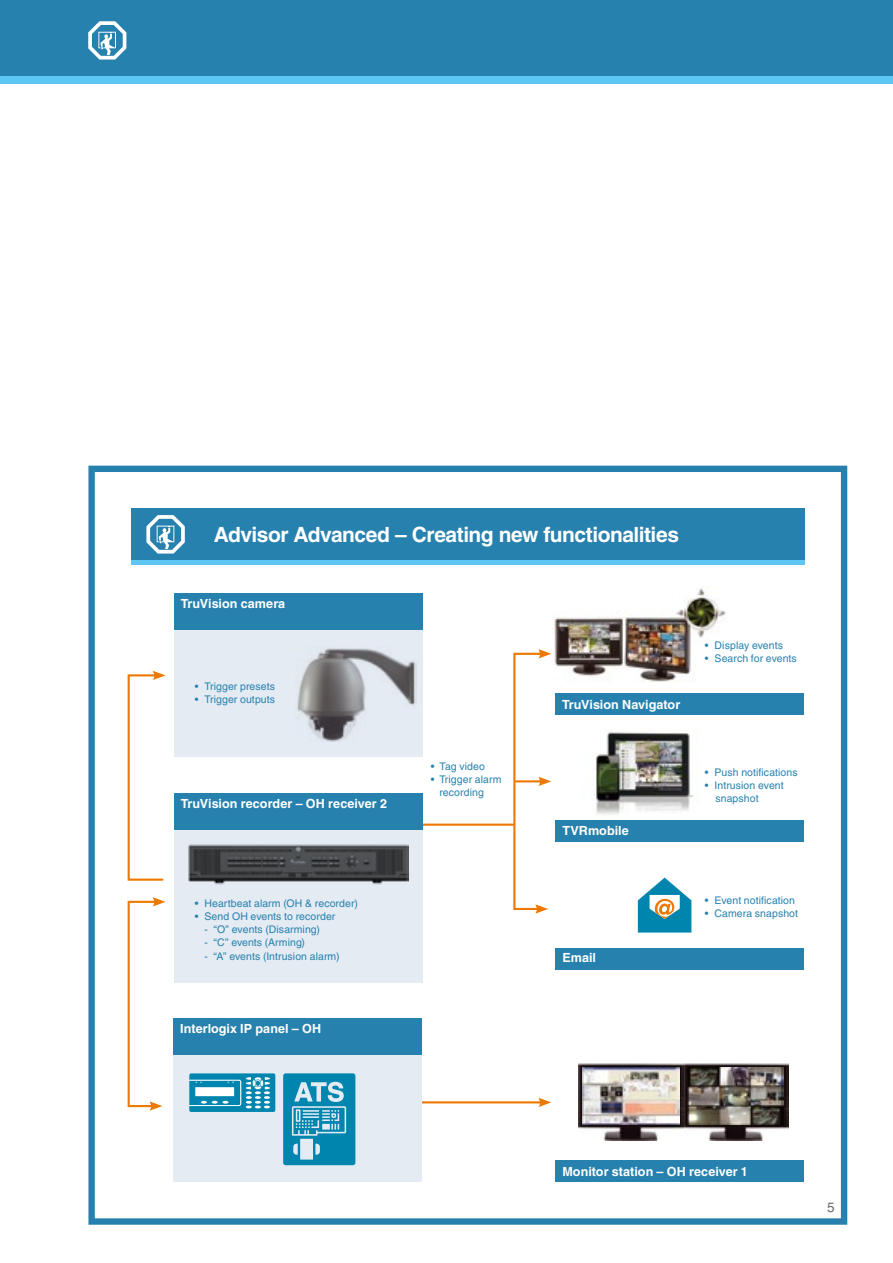
<style>
.page{position:relative;width:893px;height:1263px;background:#fff}
.page>*{position:absolute;margin:0;border:0;box-sizing:border-box;transform-origin:0 0}
.t1{font:700 21px "Helvetica LT Std";letter-spacing:-.025em;color:#fff}
.t2{font:13.5px "Helvetica LT Std";color:#68676c}
.t3{font:700 12.6px "Helvetica LT Std";color:#fff}
.t4{font:10.5px/13.2px "Helvetica LT Std";letter-spacing:.005em;color:#2781ae}
</style>
<div class="page">
<img style="left:580px;top:732px;width:131px;height:89px">
<hr style="left:381px;top:824px;width:133px;height:2px;background:#ee7900">
<div style="left:174px;top:629px;width:249px;height:128px;background:#e4ebf3"></div>
<div style="left:88px;top:466px;width:759px;height:759px;border:6px solid #2781ae"></div>
<div style="left:131px;top:508px;width:674px;height:52px;background:#2781ae"></div>
<div style="left:131px;top:560px;width:674px;height:5px;background:#5ec6f2"></div>
<svg style="left:146px;top:515px;width:39px;height:39px"></svg>
<div style="left:174px;top:593px;width:249px;height:36px;background:#2781ae"></div>
<div style="left:556px;top:1161px;width:248px;height:21px;background:#2781ae"></div>
<div style="left:556px;top:821px;width:248px;height:21px;background:#2781ae"></div>
<div style="left:556px;top:948px;width:248px;height:21px;background:#2781ae"></div>
<div style="left:555px;top:693px;width:249px;height:22px;background:#2781ae"></div>
<div style="left:174px;top:817px;width:249px;height:165px;background:#e4ebf3"></div>
<div style="left:174px;top:793px;width:249px;height:36px;background:#2781ae"></div>
<img style="left:188px;top:844px;width:220px;height:41px">
<img style="left:579px;top:1063px;width:209px;height:78px">
<img style="left:582px;top:1068px;width:98px;height:56px">
<img style="left:687px;top:1068px;width:97px;height:56px">
<svg style="left:638px;top:878px;width:53px;height:54px"></svg>
<svg style="left:127px;top:671px;width:39px;height:210px"></svg>
<svg style="left:127px;top:897px;width:39px;height:214px"></svg>
<svg style="left:512px;top:649px;width:39px;height:265px"></svg>
<img style="left:554px;top:588px;width:172px;height:94px">
<hr style="left:390px;top:1101px;width:152px;height:2px;background:#ee7900">
<svg style="left:538px;top:1098px;width:13px;height:9px"></svg>
<div style="left:174px;top:1042px;width:248px;height:140px;background:#e4ebf3"></div>
<div style="left:174px;top:1018px;width:248px;height:36px;background:#2781ae"></div>
<svg style="left:283px;top:1073px;width:72px;height:92px;background:#349cbe"></svg>
<svg style="left:189px;top:1073px;width:86px;height:39px;background:#41a4c3"></svg>
<img style="left:297px;top:648px;width:120px;height:94px">
<div style="left:0;top:0;width:893px;height:77px;background:#2781ae"></div>
<div style="left:0;top:77px;width:893px;height:7px;background:#5ec6f2"></div>
<svg style="left:88px;top:21px;width:38px;height:39px"></svg>
<h1 class="t1" style="left:214px;top:522px;width:467px">Advisor Advanced – Creating new functionalities</h1>
<p class="t3" style="left:181px;top:595px;width:106px">TruVision camera</p>
<p class="t4" style="left:195px;top:680px;width:82px">• Trigger presets</p>
<p class="t4" style="left:195px;top:693px;width:82px">• Trigger outputs</p>
<p class="t3" style="left:181px;top:795px;width:208px">TruVision recorder – OH receiver 2</p>
<p class="t4" style="left:195px;top:897px;width:165px">• Heartbeat alarm (OH &amp; recorder)</p>
<p class="t4" style="left:195px;top:910px;width:142px">• Send OH events to recorder</p>
<p class="t4" style="left:205px;top:923px;width:117px">- “O” events (Disarming)</p>
<p class="t4" style="left:205px;top:936px;width:102px">- “C” events (Arming)</p>
<p class="t4" style="left:205px;top:949px;width:136px">- “A” events (Intrusion alarm)</p>
<p class="t3" style="left:180px;top:1021px;width:142px">Interlogix IP panel – OH</p>
<p class="t4" style="left:431px;top:760px;width:56px">• Tag video</p>
<p class="t4" style="left:439px;top:773px;width:64px;text-indent:-9px">• Trigger alarm recording</p>
<p class="t3" style="left:562px;top:697px;width:120px">TruVision Navigator</p>
<p class="t3" style="left:562px;top:823px;width:68px">TVRmobile</p>
<p class="t3" style="left:562px;top:950px;width:35px">Email</p>
<p class="t4" style="left:705px;top:638px;width:80px">• Display events</p>
<p class="t4" style="left:705px;top:651px;width:93px">• Search for events</p>
<p class="t4" style="left:705px;top:766px;width:94px">• Push notifications</p>
<p class="t4" style="left:715px;top:779px;width:70px;text-indent:-11px">• Intrusion event snapshot</p>
<p class="t4" style="left:705px;top:893px;width:92px">• Event notification</p>
<p class="t4" style="left:705px;top:906px;width:95px">• Camera snapshot</p>
<p class="t3" style="left:562px;top:1164px;width:187px">Monitor station – OH receiver 1</p>
<p class="t2" style="left:827px;top:1199px;width:9px">5</p>
</div>
